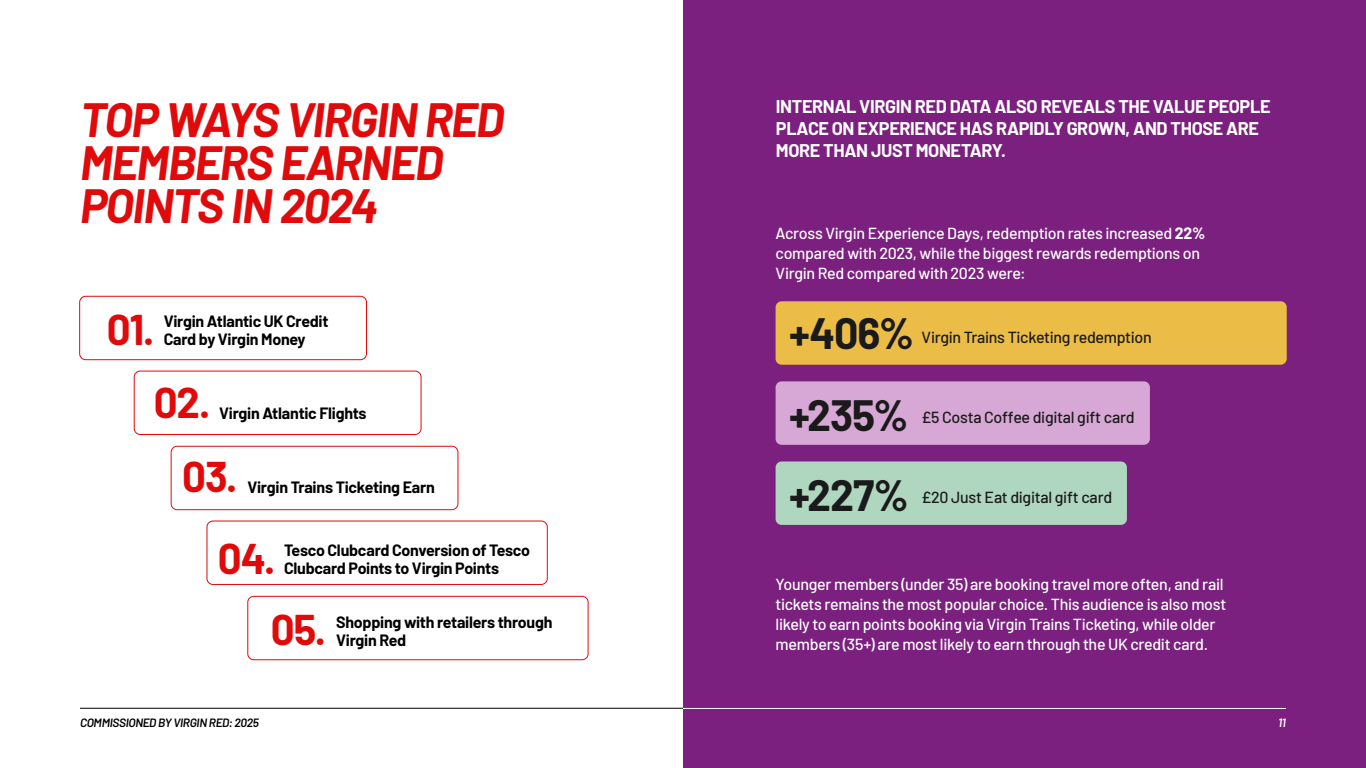
<style>
.page{position:relative;width:1366px;height:768px;background:#fff}
.page>*{position:absolute;margin:0;border:0;box-sizing:border-box;transform-origin:0 0}
.t1{font:italic 700 47px/43px "Barlow";letter-spacing:-.035em;color:#e10a0a}
.t2{font:700 42.8px/80.6px "Barlow";letter-spacing:-.025em;color:#1a1a1a}
.t3{font:700 42px/71.9px "Barlow";letter-spacing:-.025em;color:#e10a0a}
.t4{font:700 18px/22px "Barlow";letter-spacing:-.02em;color:#fff}
.t5{font:500 16px/20px "Barlow";letter-spacing:-.02em;color:#fff}
.t6{font:700 16px/18px "Barlow";letter-spacing:-.015em;color:#000}
.t7{font:500 16px "Barlow";letter-spacing:-.02em;color:#1a1a1a}
.t8{font:italic 600 12px "Barlow";letter-spacing:-.025em;color:#000}
.t9{font:italic 600 12px "Barlow";color:#fff}
.s1{font-weight:700}
</style>
<div class="page">
<div style="left:683px;top:0;width:683px;height:768px;background:#7b207f"></div>
<hr style="left:80px;top:708px;width:603px;height:1px;background:#000">
<hr style="left:683px;top:708px;width:603px;height:1px;background:#fff">
<div style="left:776px;top:381px;width:374px;height:64px;background:#d7a7d5;border-radius:6px"></div>
<div style="left:776px;top:301px;width:511px;height:64px;background:#ecbd46;border-radius:6px"></div>
<div style="left:79px;top:296px;width:288px;height:64px;border:1px solid #e10a0a;border-radius:6px"></div>
<div style="left:134px;top:371px;width:288px;height:64px;border:1px solid #e10a0a;border-radius:6px"></div>
<div style="left:171px;top:446px;width:287px;height:64px;border:1px solid #e10a0a;border-radius:6px"></div>
<div style="left:206px;top:521px;width:342px;height:64px;border:1px solid #e10a0a;border-radius:6px"></div>
<div style="left:247px;top:596px;width:342px;height:64px;border:1px solid #e10a0a;border-radius:6px"></div>
<div style="left:776px;top:461px;width:351px;height:64px;background:#afd7c0;border-radius:6px"></div>
<h1 class="t1" style="left:80px;top:95px;width:426px">TOP WAYS VIRGIN RED<br>MEMBERS EARNED<br>POINTS IN 2024</h1>
<h3 class="t3" style="left:107px;top:290px;width:49px">01.</h3>
<p class="t6" style="left:164px;top:311px;width:166px">Virgin Atlantic UK Credit<br>Card by Virgin Money</p>
<h3 class="t3" style="left:154px;top:364px;width:58px">02.</h3>
<p class="t6" style="left:219px;top:403px;width:149px">Virgin Atlantic Flights</p>
<h3 class="t3" style="left:182px;top:438px;width:57px">03.</h3>
<p class="t6" style="left:247px;top:477px;width:189px">Virgin Trains Ticketing Earn</p>
<h3 class="t3" style="left:271px;top:519px;width:57px;text-indent:-53px">04.<br>05.</h3>
<p class="t6" style="left:284px;top:540px;width:248px">Tesco Clubcard Conversion of Tesco<br>Clubcard Points to Virgin Points</p>
<p class="t6" style="left:336px;top:612px;width:218px">Shopping with retailers through<br>Virgin Red</p>
<p class="t4" style="left:776px;top:94px;width:496px">INTERNAL VIRGIN RED DATA ALSO REVEALS THE VALUE PEOPLE<br>PLACE ON EXPERIENCE HAS RAPIDLY GROWN, AND THOSE ARE<br>MORE THAN JUST MONETARY.</p>
<p class="t5" style="left:776px;top:222px;width:431px">Across Virgin Experience Days, redemption rates increased <span class="s1">22% </span>compared with 2023, while the biggest rewards redemptions on<br>Virgin Red compared with 2023 were:</p>
<h2 class="t2" style="left:789px;top:290px;width:126px">+406% +235% +227%</h2>
<p class="t7" style="left:922px;top:326px;width:232px">Virgin Trains Ticketing redemption</p>
<p class="t7" style="left:922px;top:405px;width:214px">£5 Costa Coffee digital gift card</p>
<p class="t7" style="left:922px;top:485px;width:192px">£20 Just Eat digital gift card</p>
<p class="t5" style="left:776px;top:573px;width:452px">Younger members (under 35) are booking travel more often, and rail tickets remains the most popular choice. This audience is also most likely to earn points booking via Virgin Trains Ticketing, while older members (35+) are most likely to earn through the UK credit card.</p>
<p class="t8" style="left:80px;top:714px;width:180px">COMMISSIONED BY VIRGIN RED: 2025</p>
<p class="t9" style="left:1278px;top:714px;width:9px">11</p>
</div>
